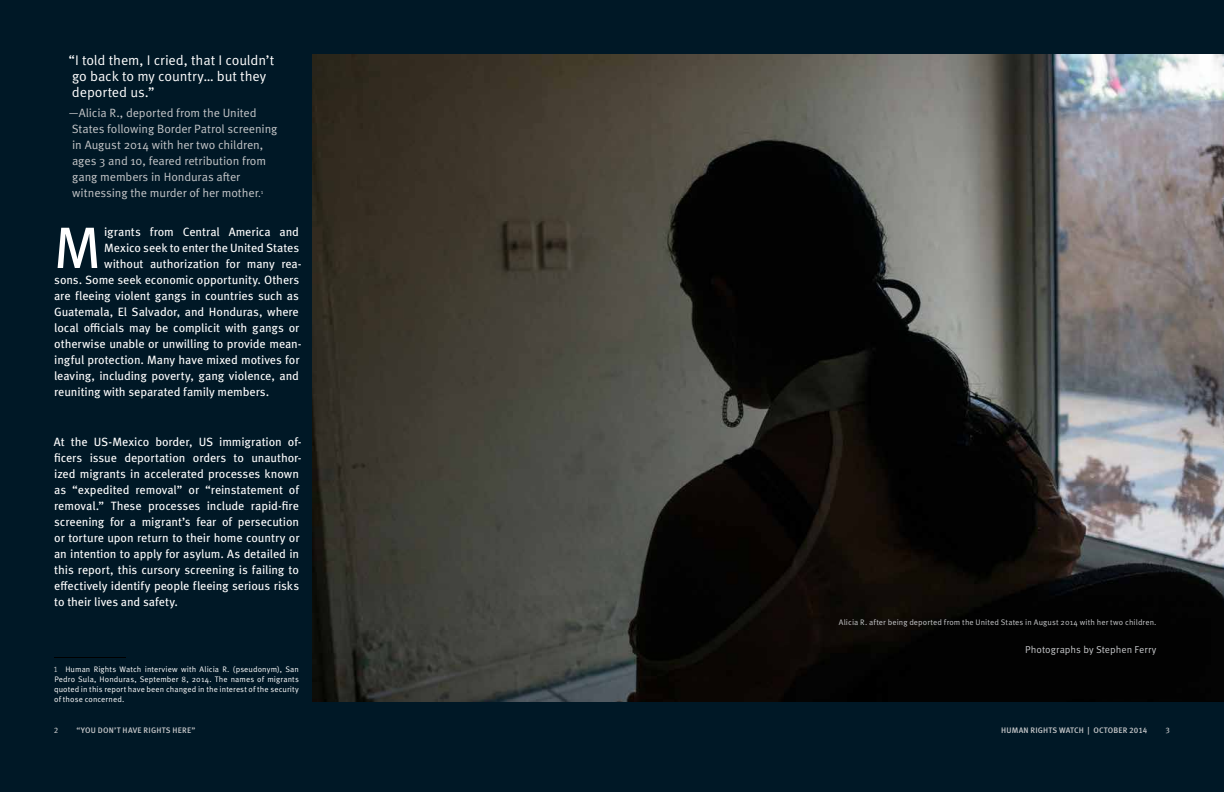
<style>
.page{position:relative;width:1224px;height:792px;background:#001826}
.page>*{position:absolute;margin:0;border:0;box-sizing:border-box;transform-origin:0 0}
.t1{font:58.4px "Meta Pro";color:#fff}
.t2{font:14px/16px "Meta Pro Norm";letter-spacing:-.01em;color:#fff}
.t3{font:12px/16px "Meta Pro";letter-spacing:-.01em;color:#fff}
.t4{font:12px/16px "Meta Pro Norm";letter-spacing:-.005em;color:#c7c8ca}
.t5{font:10px "Meta Pro Norm";letter-spacing:.005em;color:#c7c8ca}
.t6{font:8px/10px "Meta Pro Norm";letter-spacing:.015em;color:#fff;text-align:justify}
.t7{font:8px "Meta Pro Norm";letter-spacing:.015em;color:#c7c8ca}
.t8{font:500 8px "Meta Pro";letter-spacing:.02em;color:#c7c8ca}
.t9{font:8px "Meta Pro";color:#c7c8ca}
.s1{font-size:10px}
.s2{color:#c7c8ca}
</style>
<div class="page">
<hr style="left:54px;top:657px;width:72px;height:1px;background:#000">
<img style="left:313px;top:54px;width:911px;height:648px">
<p class="t2" style="left:68px;top:51px;width:207px">“I told them, I cried, that I couldn’t go back to my country… but they deported us.”</p>
<p class="t4" style="left:69px;top:104px;width:210px">—Alicia R., deported from the United States following Border Patrol screening in August 2014 with her two children, ages 3 and 10, feared retribution from gang members in Honduras after witnessing the murder of her mother<span class="s1">.</span><sup>1</sup></p>
<h1 class="t1" style="left:54px;top:203px;width:49px">M</h1>
<p class="t3" style="left:104px;top:223px;width:196px">igrants from Central America and</p>
<p class="t3" style="left:104px;top:239px;width:196px">Mexico seek to enter the United States</p>
<p class="t3" style="left:104px;top:255px;width:199px">without authorization for many rea-</p>
<p class="t3" style="left:54px;top:271px;width:246px">sons. Some seek economic opportunity. Others</p>
<p class="t3" style="left:54px;top:287px;width:246px">are fleeing violent gangs in countries such as</p>
<p class="t3" style="left:54px;top:303px;width:246px">Guatemala, El Salvador, and Honduras, where</p>
<p class="t3" style="left:54px;top:319px;width:247px">local officials may be complicit with gangs or</p>
<p class="t3" style="left:54px;top:335px;width:249px">otherwise unable or unwilling to provide mean-</p>
<p class="t3" style="left:54px;top:351px;width:247px">ingful protection. Many have mixed motives for</p>
<p class="t3" style="left:54px;top:367px;width:246px">leaving, including poverty, gang violence, and</p>
<p class="t3" style="left:54px;top:383px;width:217px">reuniting with separated family members.</p>
<p class="t3" style="left:54px;top:433px;width:249px">At the US-Mexico border, US immigration of&shy;ficers issue deportation orders to unauthor&shy;ized migrants in accelerated processes known as “expedited removal” or “reinstatement of removal.” These processes include rapid-fire screening for a migrant’s fear of persecution or torture upon return to their home country or an intention to apply for asylum. As detailed in this report, this cursory screening is failing to effectively identify people fleeing serious risks to their lives and safety.</p>
<p class="t6" style="left:54px;top:664px;width:247px"><span class="s2">1</span> Human Rights Watch interview with Alicia R. (pseudonym), San Pedro Sula, Honduras, September 8, 2014. The names of migrants quoted in this report have been changed in the interest of the security of those concerned.</p>
<p class="t9" style="left:54px;top:724px;width:6px">2</p>
<p class="t8" style="left:76px;top:724px;width:78px">“YOU DON ’T HAVE RIGHTS</p>
<p class="t8" style="left:173px;top:724px;width:24px">HERE”</p>
<p class="t7" style="left:839px;top:616px;width:319px">Alicia R. after being deported from the United States in August 2014 with her two children.</p>
<p class="t5" style="left:1025px;top:641px;width:133px">Photographs by Stephen Ferry</p>
<p class="t8" style="left:1001px;top:724px;width:148px">HUMAN RIGHTS WATCH | OCTOBER 2014</p>
<p class="t9" style="left:1165px;top:724px;width:6px">3</p>
</div>
